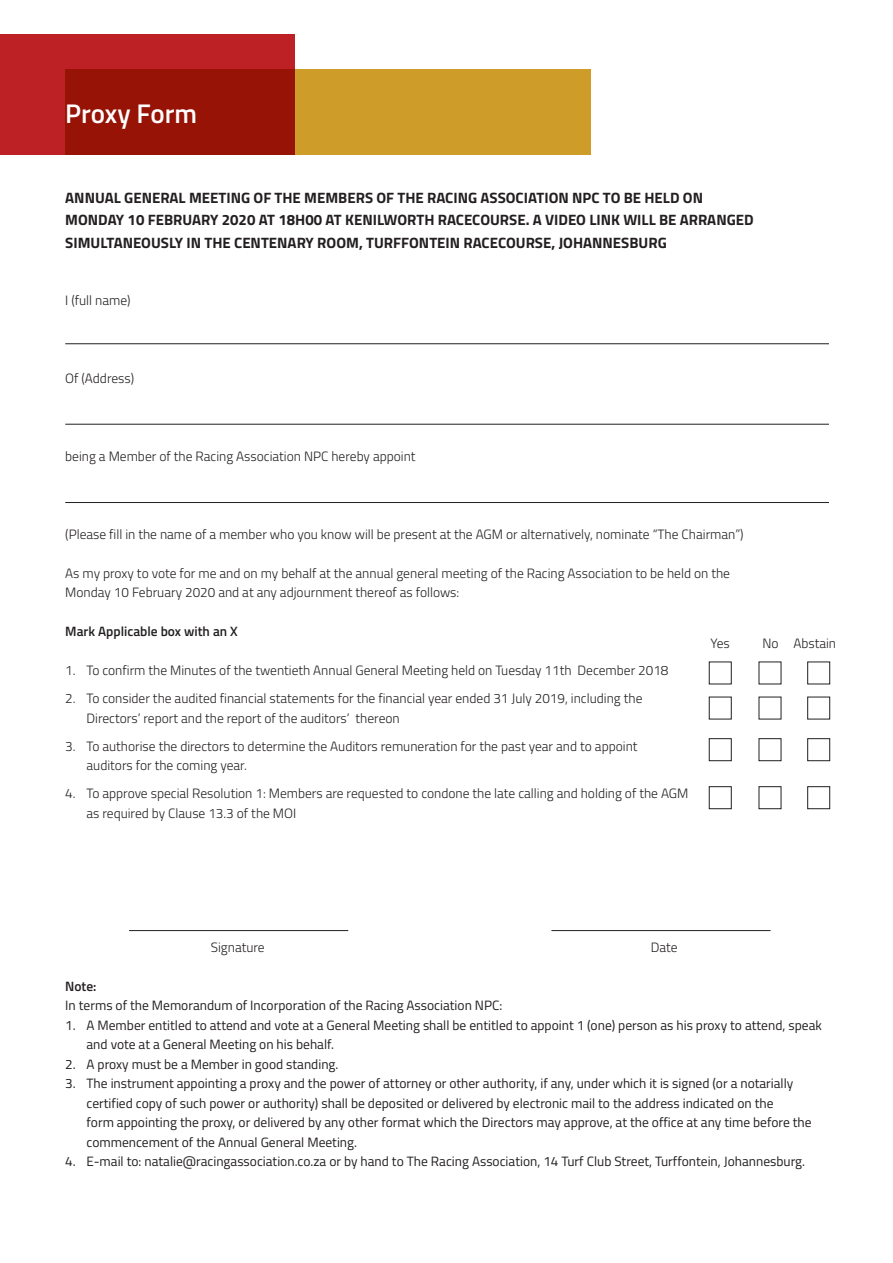
<style>
.page{position:relative;width:893px;height:1263px;background:#fff}
.page>*{position:absolute;margin:0;border:0;box-sizing:border-box;transform-origin:0 0}
.t1{font:600 27px "Titillium";color:#fff}
.t2{font:700 15px/22.5px "Titillium";color:#231f20}
.t3{font:300 13.5px/19.5px "Titillium";color:#231f20}
.t4{font:13.5px/19.5px "Titillium";color:#231f20}
.t5{font:600 13.5px "Titillium";color:#231f20}
</style>
<div class="page">
<div style="left:0;top:34px;width:295px;height:121px;background:#bd2025"></div>
<svg style="left:65px;top:70px;width:525px;height:85px;fill:#cd9c29"></svg>
<hr style="left:129px;top:930px;width:219px;height:1px;background:#231f20">
<hr style="left:551px;top:930px;width:220px;height:1px;background:#231f20">
<hr style="left:65px;top:502px;width:764px;height:1px;background:#231f20">
<hr style="left:65px;top:343px;width:764px;height:1px;background:#231f20">
<hr style="left:65px;top:424px;width:764px;height:1px;background:#231f20">
<div style="left:759px;top:738px;width:22px;height:23px;border:1px solid #231f20"></div>
<div style="left:759px;top:786px;width:22px;height:23px;border:1px solid #231f20"></div>
<div style="left:709px;top:662px;width:23px;height:22px;border:1px solid #231f20"></div>
<div style="left:709px;top:697px;width:23px;height:22px;border:1px solid #231f20"></div>
<div style="left:709px;top:738px;width:23px;height:23px;border:1px solid #231f20"></div>
<div style="left:709px;top:786px;width:23px;height:23px;border:1px solid #231f20"></div>
<div style="left:807px;top:662px;width:23px;height:22px;border:1px solid #231f20"></div>
<div style="left:807px;top:697px;width:23px;height:22px;border:1px solid #231f20"></div>
<div style="left:807px;top:738px;width:23px;height:23px;border:1px solid #231f20"></div>
<div style="left:807px;top:786px;width:23px;height:23px;border:1px solid #231f20"></div>
<h1 class="t1" style="left:65px;top:93px;width:133px">Proxy Form</h1>
<p class="t2" style="left:65px;top:185px;width:690px">ANNUAL GENERAL MEETING OF THE MEMBERS OF THE RACING ASSOCIATION NPC TO BE HELD ON<br>MONDAY 10 FEBRUARY 2020 AT 18H00 AT KENILWORTH RACECOURSE. A VIDEO LINK WILL BE ARRANGED<br>SIMULTANEOUSLY IN THE CENTENARY ROOM, TURFFONTEIN RACECOURSE, JOHANNESBURG</p>
<p class="t3" style="left:65px;top:289px;width:67px">I (full name)</p>
<p class="t3" style="left:65px;top:367px;width:70px">Of (Address)</p>
<p class="t3" style="left:65px;top:445px;width:352px">being a Member of the Racing Association NPC hereby appoint</p>
<p class="t3" style="left:65px;top:523px;width:680px">(Please fill in the name of a member who you know will be present at the AGM or alternatively, nominate “The Chairman”)</p>
<p class="t3" style="left:65px;top:562px;width:666px">As my proxy to vote for me and on my behalf at the annual general meeting of the Racing Association to be held on the<br>Monday 10 February 2020 and at any adjournment thereof as follows:</p>
<p class="t5" style="left:65px;top:621px;width:174px">Mark Applicable box with an X</p>
<p class="t3" style="left:65px;top:660px;width:605px">1. To confirm the Minutes of the twentieth Annual General Meeting held on Tuesday 11th December 2018</p>
<p class="t3" style="left:87px;top:688px;width:557px;text-indent:-21px">2. To consider the audited financial statements for the financial year ended 31 July 2019, including the<br>Directors’ report and the report of the auditors’ thereon</p>
<p class="t3" style="left:87px;top:735px;width:552px;text-indent:-21px">3. To authorise the directors to determine the Auditors remuneration for the past year and to appoint auditors for the coming year.</p>
<p class="t3" style="left:87px;top:783px;width:603px;text-indent:-21px">4. To approve special Resolution 1: Members are requested to condone the late calling and holding of the AGM as required by Clause 13.3 of the MOI</p>
<p class="t3" style="left:710px;top:632px;width:21px">Yes</p>
<p class="t3" style="left:762px;top:632px;width:75px">No Abstain</p>
<p class="t3" style="left:211px;top:936px;width:55px">Signature</p>
<p class="t3" style="left:651px;top:936px;width:28px">Date</p>
<p class="t5" style="left:65px;top:976px;width:33px">Note:</p>
<p class="t4" style="left:65px;top:995px;width:439px">In terms of the Memorandum of Incorporation of the Racing Association NPC:</p>
<p class="t4" style="left:87px;top:1014px;width:737px;text-indent:-21px">1. A Member entitled to attend and vote at a General Meeting shall be entitled to appoint 1 (one) person as his proxy to attend, speak and vote at a General Meeting on his behalf.</p>
<p class="t4" style="left:65px;top:1053px;width:275px">2. A proxy must be a Member in good standing.</p>
<p class="t4" style="left:87px;top:1073px;width:727px;text-indent:-21px">3. The instrument appointing a proxy and the power of attorney or other authority, if any, under which it is signed (or a notarially certified copy of such power or authority) shall be deposited or delivered by electronic mail to the address indicated on the<br>form appointing the proxy, or delivered by any other format which the Directors may approve, at the office at any time before the commencement of the Annual General Meeting.</p>
<p class="t4" style="left:65px;top:1151px;width:741px">4. E-mail to: natalie@racingassociation.co.za or by hand to The Racing Association, 14 Turf Club Street, Turffontein, Johannesburg.</p>
</div>
